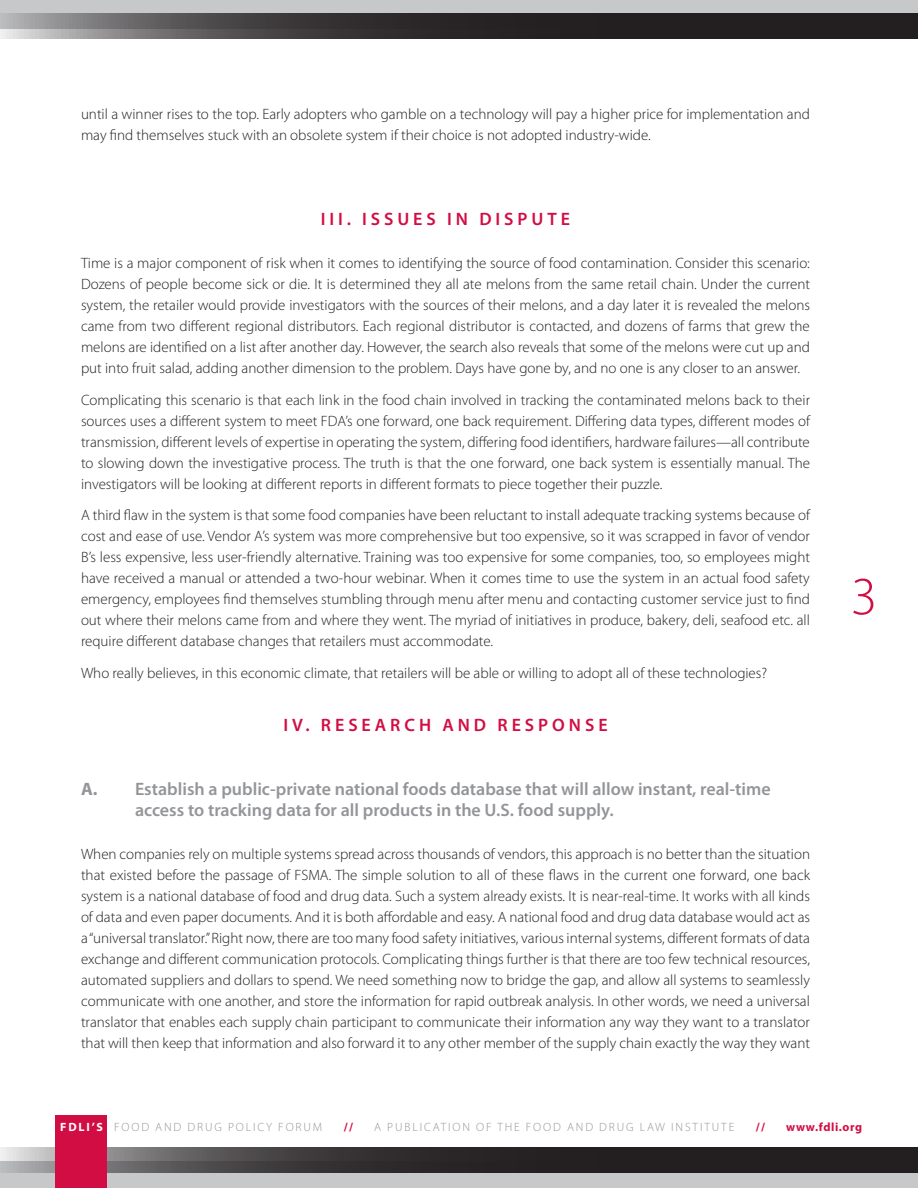
<style>
.page{position:relative;width:918px;height:1188px;background:#fff}
.page>*{position:absolute;margin:0;border:0;box-sizing:border-box;transform-origin:0 0}
.t1{font:300 54px "Myriad Pro";color:#d20d44}
.Subsubstitles{font:600 18px/21px "Myriad Pro";color:#939598}
.Subtitles{font:600 18px "Myriad Pro";letter-spacing:.22em;color:#d20d44}
.Text{font:300 15px/21px "Myriad Pro";color:#231f20;text-align:justify}
.t2{font:300 12px "Myriad Pro";letter-spacing:.155em;color:#939598}
.t3{font:700 12px "Myriad Pro";letter-spacing:.05em;color:#d20d44}
.s1{font-weight:700}
.s2{font-weight:700;color:#fff}
</style>
<div class="page">
<div style="left:0;top:1161px;width:918px;height:27px;background:#c7c8ca"></div>
<div style="left:0;top:0;width:918px;height:28px;background:#c7c8ca"></div>
<svg style="left:0;top:13px;width:918px;height:26px;background:#403d3e"></svg>
<svg style="left:0;top:1147px;width:918px;height:26px;background:#3c393a"></svg>
<div style="left:56px;top:1115px;width:51px;height:73px;background:#d20d44"></div>
<p class="Text" style="left:81px;top:104px;width:730px">until a winner rises to the top. Early adopters who gamble on a technology will pay a higher price for implementation and may find themselves stuck with an obsolete system if their choice is not adopted industry-wide.</p>
<p class="Subtitles" style="left:321px;top:208px;width:251px">III. ISSUES IN DISPUTE</p>
<p class="Text" style="left:81px;top:253px;width:731px">Time is a major component of risk when it comes to identifying the source of food contamination. Consider this scenario:<br>Dozens of people become sick or die. It is determined they all ate melons from the same retail chain. Under the current system, the retailer would provide investigators with the sources of their melons, and a day later it is revealed the melons came from two different regional distributors. Each regional distributor is contacted, and dozens of farms that grew the melons are identified on a list after another day. However, the search also reveals that some of the melons were cut up and put into fruit salad, adding another dimension to the problem. Days have gone by, and no one is any closer to an answer.</p>
<p class="Text" style="left:81px;top:389px;width:731px">Complicating this scenario is that each link in the food chain involved in tracking the contaminated melons back to their sources uses a different system to meet FDA’s one forward, one back requirement. Differing data types, different modes of transmission, different levels of expertise in operating the system, differing food identifiers, hardware failures—all contribute to slowing down the investigative process. The truth is that the one forward, one back system is essentially manual. The investigators will be looking at different reports in different formats to piece together their puzzle.</p>
<p class="Text" style="left:81px;top:505px;width:731px">A third flaw in the system is that some food companies have been reluctant to install adequate tracking systems because of cost and ease of use. Vendor A’s system was more comprehensive but too expensive, so it was scrapped in favor of vendor B’s less expensive, less user-friendly alternative. Training was too expensive for some companies, too, so employees might have received a manual or attended a two-hour webinar. When it comes time to use the system in an actual food safety emergency, employees find themselves stumbling through menu after menu and contacting customer service just to find out where their melons came from and where they went. The myriad of initiatives in produce, bakery, deli, seafood etc. all require different database changes that retailers must accommodate.</p>
<p class="Text" style="left:81px;top:663px;width:688px">Who really believes, in this economic climate, that retailers will be able or willing to adopt all of these technologies?</p>
<p class="Subtitles" style="left:283px;top:714px;width:326px">IV. RESEARCH AND RESPONSE</p>
<p class="Subsubstitles" style="left:135px;top:778px;width:637px;text-indent:-54px"><span class="s1">A.</span> Establish a public-private national foods database that will allow instant, real-time access to tracking data for all products in the U.S. food supply.</p>
<p class="Text" style="left:81px;top:844px;width:731px">When companies rely on multiple systems spread across thousands of vendors, this approach is no better than the situation that existed before the passage of FSMA. The simple solution to all of these flaws in the current one forward, one back system is a national database of food and drug data. Such a system already exists. It is near-real-time. It works with all kinds of data and even paper documents. And it is both affordable and easy. A national food and drug data database would act as a “universal translator.” Right now, there are too many food safety initiatives, various internal systems, different formats of data exchange and different communication protocols. Complicating things further is that there are too few technical resources, automated suppliers and dollars to spend. We need something now to bridge the gap, and allow all systems to seamlessly communicate with one another, and store the information for rapid outbreak analysis. In other words, we need a universal translator that enables each supply chain participant to communicate their information any way they want to a translator that will then keep that information and also forward it to any other member of the supply chain exactly the way they want</p>
<h1 class="t1" style="left:851px;top:567px;width:28px">3</h1>
<p class="t2" style="left:60px;top:1120px;width:264px"><span class="s2">FDLI’S</span> FOOD AND DRUG POLICY FORUM</p>
<p class="t3" style="left:344px;top:1119px;width:11px">//</p>
<p class="t2" style="left:374px;top:1120px;width:362px">A PUBLICATION OF THE FOOD AND DRUG LAW INSTITUTE</p>
<p class="t3" style="left:756px;top:1119px;width:11px">//</p>
<p class="t3" style="left:786px;top:1119px;width:78px">www.fdli.org</p>
</div>
